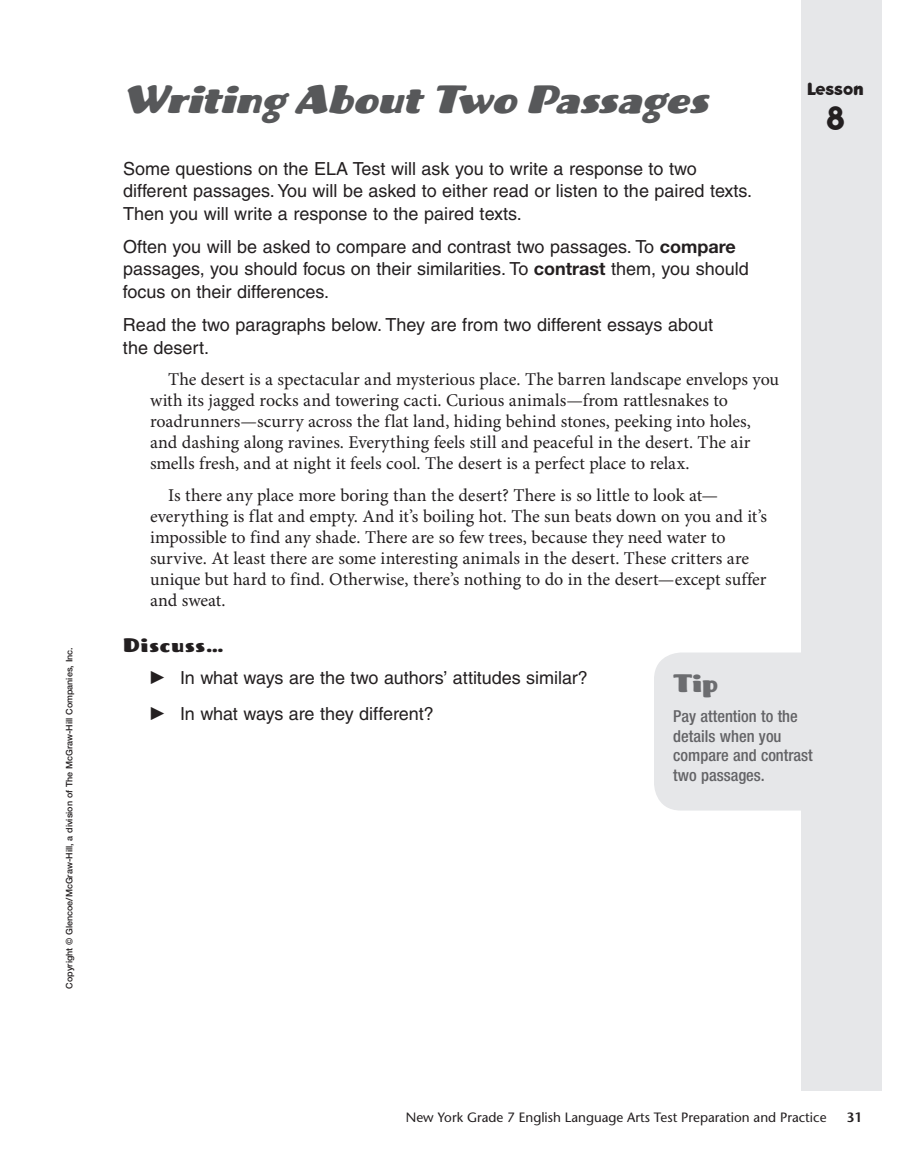
<style>
.page{position:relative;width:918px;height:1175px;background:#fff}
.page>*{position:absolute;margin:0;border:0;box-sizing:border-box;transform-origin:0 0}
.t1{font:italic 42px "Fritz Robusto";color:#57585a}
.t2{font:700 34.5px "Keedy Sans";color:#231f20}
.t3{font:27px "Fritz Robusto";color:#6c6d70}
.t4{font:21px "Fritz Robusto";letter-spacing:.05em;color:#231f20}
.t5{font:18px/21px "Minion Pro";color:#231f20}
.t6{font:18px/22.5px "Helvetica";color:#231f20}
.t7{font:700 18px "Keedy Sans";color:#231f20}
.t8{font:500 condensed 16.5px/19.5px "Helvetica Neue";color:#636366}
.t9{font:13.5px "Stone Sans";color:#231f20}
.t10{font:600 13.5px "Stone Sans";color:#231f20}
.t11{font:500 9px "Helvetica Neue";color:#231f20}
.s1{font-family:"Helvetica Neue";font-weight:700}
</style>
<div class="page">
<div style="left:801px;top:0;width:81px;height:1090px;background:#e6e7e9"></div>
<div style="left:654px;top:652px;width:198px;height:158px;background:#e6e7e9;border-radius:27px"></div>
<p class="t11" style="left:66px;top:988px;width:343px;rotate:-90deg">Copyright © Glencoe/McGraw-Hill, a division of The McGraw-Hill Companies, Inc.</p>
<h1 class="t1" style="left:122px;top:85px;width:598px">Writing AboutTwo Passages</h1>
<p class="t7" style="left:807px;top:83px;width:58px">Lesson</p>
<h2 class="t2" style="left:826px;top:106px;width:20px">8</h2>
<p class="t6" style="left:123px;top:159px;width:631px">Some questions on the ELA Test will ask you to write a response to two different passages. You will be asked to either read or listen to the paired texts.<br>Then you will write a response to the paired texts.</p>
<p class="t6" style="left:123px;top:237px;width:627px">Often you will be asked to compare and contrast two passages. To <span class="s1">compare </span>passages, you should focus on their similarities. To <span class="s1">contrast</span> them, you should focus on their differences.</p>
<p class="t6" style="left:123px;top:315px;width:592px">Read the two paragraphs below. They are from two different essays about the desert.</p>
<p class="t5" style="left:150px;top:370px;width:631px;text-indent:18px">The desert is a spectacular and mysterious place. The barren landscape envelops you with its jagged rocks and towering cacti. Curious animals—from rattlesnakes to roadrunners—scurry across the flat land, hiding behind stones, peeking into holes, and dashing along ravines. Everything feels still and peaceful in the desert. The air smells fresh, and at night it feels cool. The desert is a perfect place to relax.</p>
<p class="t5" style="left:150px;top:486px;width:619px;text-indent:18px">Is there any place more boring than the desert? There is so little to look at— everything is flat and empty. And it’s boiling hot. The sun beats down on you and it’s impossible to find any shade. There are so few trees, because they need water to survive. At least there are some interesting animals in the desert. These critters are unique but hard to find. Otherwise, there’s nothing to do in the desert—except suffer and sweat.</p>
<p class="t4" style="left:123px;top:638px;width:102px">Discuss…</p>
<p class="t6" style="left:180px;top:661px;width:409px;line-height:36px">In what ways are the two authors’ attitudes similar?<br>In what ways are they different?</p>
<h3 class="t3" style="left:673px;top:674px;width:46px">Tip</h3>
<p class="t8" style="left:673px;top:708px;width:141px">Pay attention to the details when you compare and contrast two passages.</p>
<p class="t9" style="left:406px;top:1112px;width:422px">New York Grade 7 English Language Arts Test Preparation and Practice</p>
<p class="t10" style="left:847px;top:1112px;width:17px">31</p>
</div>
